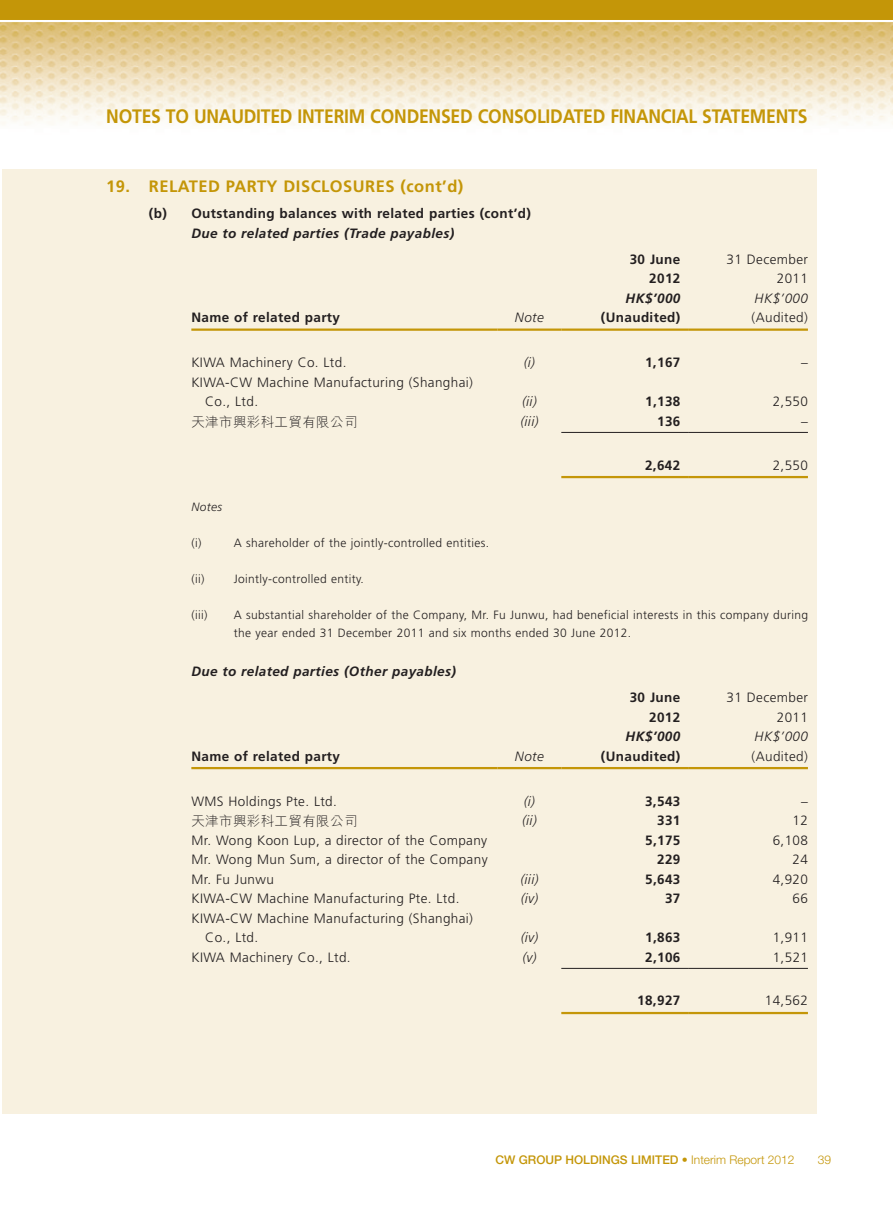
<style>
.page{position:relative;width:893px;height:1212px;background:#fff}
.page>*{position:absolute;margin:0;border:0;box-sizing:border-box;transform-origin:0 0}
.t1{font:700 19.5px "Frutiger LT Std";letter-spacing:-.015em;color:#c49608;scale:.9 1}
.t2{font:700 16.5px "Frutiger LT Std";letter-spacing:.03em;color:#c49608}
.t3{font:300 13.5px/19.5px "Frutiger LT Std";letter-spacing:.03em;color:#231f20;text-align:right}
.t4{font:700 13.5px/19.5px "Frutiger LT Std";letter-spacing:.03em;color:#231f20;text-align:right}
.t5{font:italic 700 13.5px "Frutiger LT Std";letter-spacing:.03em;color:#231f20}
.t6{font:italic 300 13.5px "Frutiger LT Std";letter-spacing:.03em;color:#231f20}
.t7{font:300 13.5px "M Hei HK";letter-spacing:.03em;color:#231f20}
.t8{font:300 12px/18px "Frutiger LT Std";letter-spacing:.03em;color:#231f20}
.t9{font:500 12px "Helvetica Neue LT Std";color:#c49608}
.t10{font:italic 300 12px "Frutiger LT Std";letter-spacing:.03em;color:#231f20}
.t11{font:300 12px "Helvetica Neue LT Std";color:#c49608}
.s1{font-weight:300}
</style>
<div class="page">
<img style="left:0;top:22px;width:893px;height:157px">
<div style="left:0;top:0;width:893px;height:21px;background:#c49608"></div>
<div style="left:2px;top:170px;width:814px;height:944px;background:#f8f1e0"></div>
<hr style="left:0;top:20px;width:893px;height:2px;background:#fff">
<hr style="left:191px;top:328px;width:306px;height:3px;background:#c49608">
<hr style="left:497px;top:328px;width:64px;height:3px;background:#c49608">
<hr style="left:561px;top:328px;width:128px;height:3px;background:#c49608">
<hr style="left:689px;top:328px;width:119px;height:3px;background:#c49608">
<hr style="left:561px;top:432px;width:128px;height:1px;background:#231f20">
<hr style="left:689px;top:432px;width:119px;height:1px;background:#231f20">
<hr style="left:561px;top:476px;width:128px;height:2px;background:#c49608">
<hr style="left:689px;top:476px;width:119px;height:2px;background:#c49608">
<hr style="left:191px;top:767px;width:306px;height:2px;background:#c49608">
<hr style="left:497px;top:767px;width:64px;height:2px;background:#c49608">
<hr style="left:561px;top:767px;width:128px;height:2px;background:#c49608">
<hr style="left:689px;top:767px;width:119px;height:2px;background:#c49608">
<hr style="left:561px;top:968px;width:128px;height:1px;background:#231f20">
<hr style="left:689px;top:968px;width:119px;height:1px;background:#231f20">
<hr style="left:561px;top:1012px;width:128px;height:2px;background:#c49608">
<hr style="left:689px;top:1012px;width:119px;height:2px;background:#c49608">
<h1 class="t1" style="left:106px;top:104px;width:781px">Notes to Unaudited Interim Condensed Consolidated Financial Statements</h1>
<p class="t2" style="left:106px;top:177px;width:359px">19. Related party disclosures (cont’d)</p>
<p class="t4" style="left:149px;top:204px;width:37px">(b) O</p>
<p class="t4" style="left:202px;top:204px;width:330px">utstanding balances with related parties (cont’d)</p>
<p class="t5" style="left:191px;top:225px;width:264px">Due to related parties (Trade payables)</p>
<p class="t4" style="left:630px;top:249px;width:52px">30 June<br>2012</p>
<p class="t3" style="left:726px;top:249px;width:83px">31 December<br>2011</p>
<p class="t5" style="left:626px;top:290px;width:56px">HK$’000</p>
<p class="t6" style="left:755px;top:290px;width:55px">HK$’000</p>
<p class="t4" style="left:191px;top:308px;width:150px">Name of related party</p>
<p class="t6" style="left:515px;top:310px;width:30px">Note</p>
<p class="t4" style="left:601px;top:308px;width:81px">(Unaudited)</p>
<p class="t3" style="left:752px;top:308px;width:58px">(Audited)</p>
<p class="t3" style="left:191px;top:353px;width:157px">KIWA Machinery Co. Ltd.</p>
<p class="t6" style="left:524px;top:355px;width:13px">(i)</p>
<p class="t4" style="left:645px;top:353px;width:37px">1,167</p>
<p class="t3" style="left:801px;top:353px;width:8px">–</p>
<p class="t3" style="left:205px;top:373px;width:269px;text-align:left;text-indent:-14px">KIWA-CW Machine Manufacturing (Shanghai)<br>Co., Ltd.</p>
<p class="t6" style="left:522px;top:394px;width:16px">(ii)</p>
<p class="t4" style="left:645px;top:392px;width:37px">1,138</p>
<p class="t3" style="left:773px;top:392px;width:37px">2,550</p>
<p class="t7" style="left:191px;top:412px;width:168px">天津市興彩科工貿有限公司</p>
<p class="t6" style="left:520px;top:414px;width:20px">(iii)</p>
<p class="t4" style="left:657px;top:412px;width:25px">136</p>
<p class="t3" style="left:801px;top:412px;width:8px">–</p>
<p class="t4" style="left:645px;top:455px;width:37px">2,642</p>
<p class="t3" style="left:773px;top:455px;width:37px">2,550</p>
<p class="t10" style="left:191px;top:500px;width:32px">Notes</p>
<p class="t8" style="left:191px;top:534px;width:12px">(i)</p>
<p class="t8" style="left:234px;top:534px;width:257px">A shareholder of the jointly-controlled entities.</p>
<p class="t8" style="left:191px;top:570px;width:15px">(ii)</p>
<p class="t8" style="left:234px;top:570px;width:132px">Jointly-controlled entity.</p>
<p class="t8" style="left:191px;top:606px;width:18px">(iii)</p>
<p class="t8" style="left:234px;top:606px;width:576px">A substantial shareholder of the Company, Mr. Fu Junwu, had beneficial interests in this company during the year ended 31 December 2011 and six months ended 30 June 2012.</p>
<p class="t5" style="left:191px;top:663px;width:266px">Due to related parties (Other payables)</p>
<p class="t4" style="left:630px;top:688px;width:52px">30 June<br>2012</p>
<p class="t3" style="left:726px;top:688px;width:83px">31 December<br>2011</p>
<p class="t5" style="left:626px;top:728px;width:56px">HK$’000</p>
<p class="t6" style="left:755px;top:729px;width:55px">HK$’000</p>
<p class="t4" style="left:191px;top:746px;width:150px">Name of related party</p>
<p class="t6" style="left:515px;top:748px;width:30px">Note</p>
<p class="t4" style="left:601px;top:746px;width:81px">(Unaudited)</p>
<p class="t3" style="left:752px;top:746px;width:58px">(Audited)</p>
<p class="t3" style="left:191px;top:792px;width:147px">WMS Holdings Pte. Ltd.</p>
<p class="t6" style="left:524px;top:793px;width:13px">(i)</p>
<p class="t4" style="left:645px;top:791px;width:37px">3,543</p>
<p class="t3" style="left:801px;top:792px;width:8px">–</p>
<p class="t7" style="left:191px;top:811px;width:168px">天津市興彩科工貿有限公司</p>
<p class="t6" style="left:522px;top:813px;width:16px">(ii)</p>
<p class="t4" style="left:657px;top:811px;width:25px">331</p>
<p class="t3" style="left:793px;top:811px;width:17px">12</p>
<p class="t3" style="left:191px;top:831px;width:297px">Mr. Wong Koon Lup, a director of the Company</p>
<p class="t4" style="left:645px;top:830px;width:37px">5,175</p>
<p class="t3" style="left:773px;top:831px;width:37px">6,108</p>
<p class="t3" style="left:191px;top:850px;width:298px">Mr. Wong Mun Sum, a director of the Company</p>
<p class="t4" style="left:657px;top:850px;width:25px">229</p>
<p class="t3" style="left:793px;top:850px;width:17px">24</p>
<p class="t3" style="left:191px;top:870px;width:84px">Mr. Fu Junwu</p>
<p class="t6" style="left:520px;top:871px;width:20px">(iii)</p>
<p class="t4" style="left:645px;top:869px;width:37px">5,643</p>
<p class="t3" style="left:773px;top:870px;width:37px">4,920</p>
<p class="t3" style="left:191px;top:889px;width:270px">KIWA-CW Machine Manufacturing Pte. Ltd.</p>
<p class="t6" style="left:521px;top:891px;width:19px">(iv)</p>
<p class="t4" style="left:665px;top:889px;width:17px">37</p>
<p class="t3" style="left:793px;top:889px;width:17px">66</p>
<p class="t3" style="left:205px;top:909px;width:269px;text-align:left;text-indent:-14px">KIWA-CW Machine Manufacturing (Shanghai)<br>Co., Ltd.</p>
<p class="t6" style="left:521px;top:930px;width:19px">(iv)</p>
<p class="t4" style="left:645px;top:928px;width:37px">1,863</p>
<p class="t3" style="left:773px;top:928px;width:37px">1,911</p>
<p class="t3" style="left:191px;top:948px;width:161px">KIWA Machinery Co., Ltd.</p>
<p class="t6" style="left:522px;top:949px;width:16px">(v)</p>
<p class="t4" style="left:645px;top:947px;width:37px">2,106</p>
<p class="t3" style="left:773px;top:948px;width:37px">1,521</p>
<p class="t4" style="left:637px;top:991px;width:45px">18,927</p>
<p class="t3" style="left:765px;top:991px;width:45px">14,562</p>
<p class="t9" style="left:495px;top:1153px;width:301px">CW GROUP HOLDINGS LIMITED <span class="s1">• Interim Report 2012</span></p>
<p class="t11" style="left:818px;top:1152px;width:15px">39</p>
</div>
